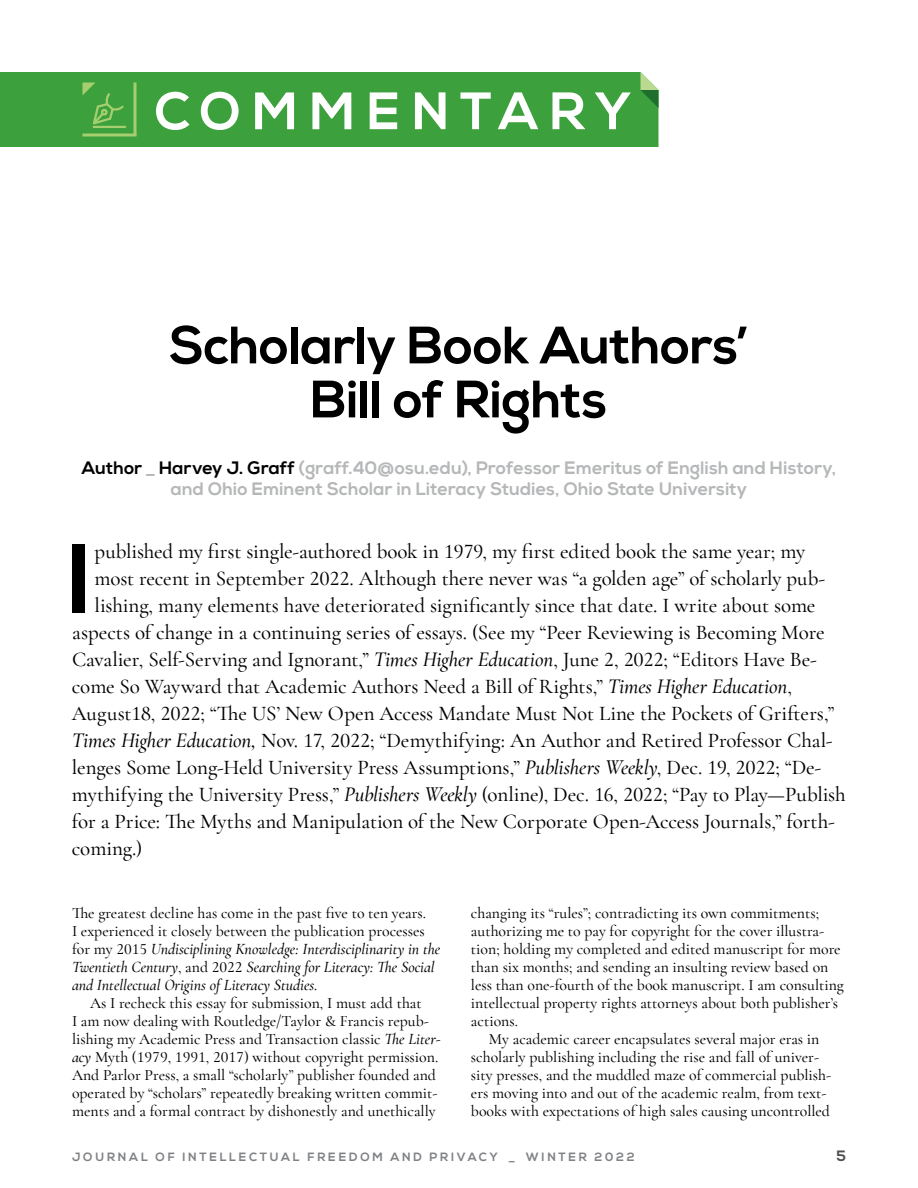
<style>
.page{position:relative;width:918px;height:1188px;background:#fff}
.page>*{position:absolute;margin:0;border:0;box-sizing:border-box;transform-origin:0 0}
.t1{font:700 98.1px "Nexa";color:#000}
.t2{font:700 52.5px/54px "Nexa";letter-spacing:-.005em;color:#000;text-align:center}
.t3{font:700 52.5px "Nexa";letter-spacing:.22em;color:#fff}
.t4{font:500 21px "Cormorant Garamond";letter-spacing:-.005em;color:#000}
.t5{font:700 18px/21px "Nexa";letter-spacing:.01em;color:#b5b7b8;text-align:center}
.t6{font:500 15.75px/18px "Cormorant Garamond";color:#000}
.t7{font:italic 500 15.75px/18px "Cormorant Garamond";color:#000}
.t8{font:700 15px "Nexa";color:#4f4f51}
.t9{font:700 12px "Nexa";letter-spacing:.23em;color:#808285}
.s1{color:#000}
.s2{font-style:italic}
.s3{font-style:normal}
</style>
<div class="page">
<div style="left:0;top:72px;width:658px;height:75px;background:#3ca03c"></div>
<svg style="left:640px;top:72px;width:18px;height:36px"></svg>
<hr style="left:134px;top:82px;width:2px;height:53px;background:#a5cf6e">
<hr style="left:82px;top:134px;width:54px;height:2px;background:#a5cf6e">
<hr style="left:94px;top:126px;width:31px;height:2px;background:#a5cf6e">
<svg style="left:82px;top:82px;width:44px;height:44px;background:#4da744"></svg>
<h2 class="t3" style="left:154px;top:81px;width:478px">COMMENTARY</h2>
<h2 class="t2" style="left:170px;top:320px;width:580px">Scholarly Book Authors’<br>Bill of Rights</h2>
<p class="t5" style="left:82px;top:458px;width:756px"><span class="s1">Author</span> _ <span class="s1">Harvey J. Graff</span> (graff.40@osu.edu), Professor Emeritus of English and History, and Ohio Eminent Scholar in Literacy Studies, Ohio State University</p>
<h1 class="t1" style="left:67px;top:522px;width:27px">I</h1>
<h3 class="t4" style="left:95px;top:539px;width:712px">published my first single-authored book in 1979, my first edited book the same year; my</h3>
<h3 class="t4" style="left:95px;top:566px;width:732px">most recent in September 2022. Although there never was “a golden age” of scholarly pub-</h3>
<h3 class="t4" style="left:95px;top:593px;width:722px">lishing, many elements have deteriorated significantly since that date. I write about some</h3>
<h3 class="t4" style="left:72px;top:620px;width:754px">aspects of change in a continuing series of essays. (See my “Peer Reviewing is Becoming More</h3>
<h3 class="t4" style="left:72px;top:647px;width:747px">Cavalier, Self-Serving and Ignorant,” <span class="s2">Times Higher Education</span>, June 2, 2022; “Editors Have Be-</h3>
<h3 class="t4" style="left:72px;top:674px;width:722px">come So Wayward that Academic Authors Need a Bill of Rights,” <span class="s2">Times Higher Education</span>,</h3>
<h3 class="t4" style="left:72px;top:701px;width:764px">August18, 2022; “The US’ New Open Access Mandate Must Not Line the Pockets of Grifters,”</h3>
<h3 class="t4" style="left:72px;top:728px;width:762px"><span class="s2">Times Higher Education,</span> Nov. 17, 2022; “Demythifying: An Author and Retired Professor Chal-</h3>
<h3 class="t4" style="left:72px;top:755px;width:751px">lenges Some Long-Held University Press Assumptions,” <span class="s2">Publishers Weekly</span>, Dec. 19, 2022; “De-</h3>
<h3 class="t4" style="left:72px;top:782px;width:775px">mythifying the University Press,” <span class="s2">Publishers Weekly</span> (online), Dec. 16, 2022; “Pay to Play—Publish</h3>
<h3 class="t4" style="left:72px;top:809px;width:764px">for a Price: The Myths and Manipulation of the New Corporate Open-Access Journals,” forth-</h3>
<h3 class="t4" style="left:72px;top:836px;width:72px">coming.)</h3>
<p class="t7" style="left:72px;top:904px;width:370px"><span class="s3">The greatest decline has come in the past five to ten years.<br>I experienced it closely between the publication processes for my 2015</span> Undisciplining Knowledge: Interdisciplinarity in the Twentieth Century<span class="s3">, and 2022</span> Searching for Literacy: The Social and Intellectual Origins of Literacy Studies.</p>
<p class="t6" style="left:72px;top:994px;width:370px;text-indent:18px">As I recheck this essay for submission, I must add that<br>I am now dealing with Routledge/Taylor &amp; Francis repub&shy;lishing my Academic Press and Transaction classic <span class="s2">The Liter&shy;acy</span> Myth (1979, 1991, 2017) without copyright permission.<br>And Parlor Press, a small “scholarly” publisher founded and operated by “scholars” repeatedly breaking written commit&shy;ments and a formal contract by dishonestly and unethically</p>
<p class="t6" style="left:471px;top:904px;width:350px">changing its “rules”; contradicting its own commitments;</p>
<p class="t6" style="left:471px;top:922px;width:355px">authorizing me to pay for copyright for the cover illustra-</p>
<p class="t6" style="left:471px;top:940px;width:371px">tion; holding my completed and edited manuscript for more</p>
<p class="t6" style="left:471px;top:958px;width:359px">than six months; and sending an insulting review based on</p>
<p class="t6" style="left:471px;top:976px;width:374px">less than one-fourth of the book manuscript. I am consulting</p>
<p class="t6" style="left:471px;top:994px;width:369px">intellectual property rights attorneys about both publisher’s</p>
<p class="t6" style="left:471px;top:1012px;width:49px">actions.</p>
<p class="t6" style="left:489px;top:1030px;width:332px">My academic career encapsulates several major eras in</p>
<p class="t6" style="left:471px;top:1048px;width:350px">scholarly publishing including the rise and fall of univer-</p>
<p class="t6" style="left:471px;top:1066px;width:362px">sity presses, and the muddled maze of commercial publish-</p>
<p class="t6" style="left:471px;top:1084px;width:357px">ers moving into and out of the academic realm, from text-</p>
<p class="t6" style="left:471px;top:1102px;width:361px">books with expectations of high sales causing uncontrolled</p>
<p class="t9" style="left:72px;top:1150px;width:564px">JOURNAL OF INTELLECTUAL FREEDOM AND PRIVACY _ WINTER 2022</p>
<p class="t8" style="left:837px;top:1147px;width:11px">5</p>
</div>
